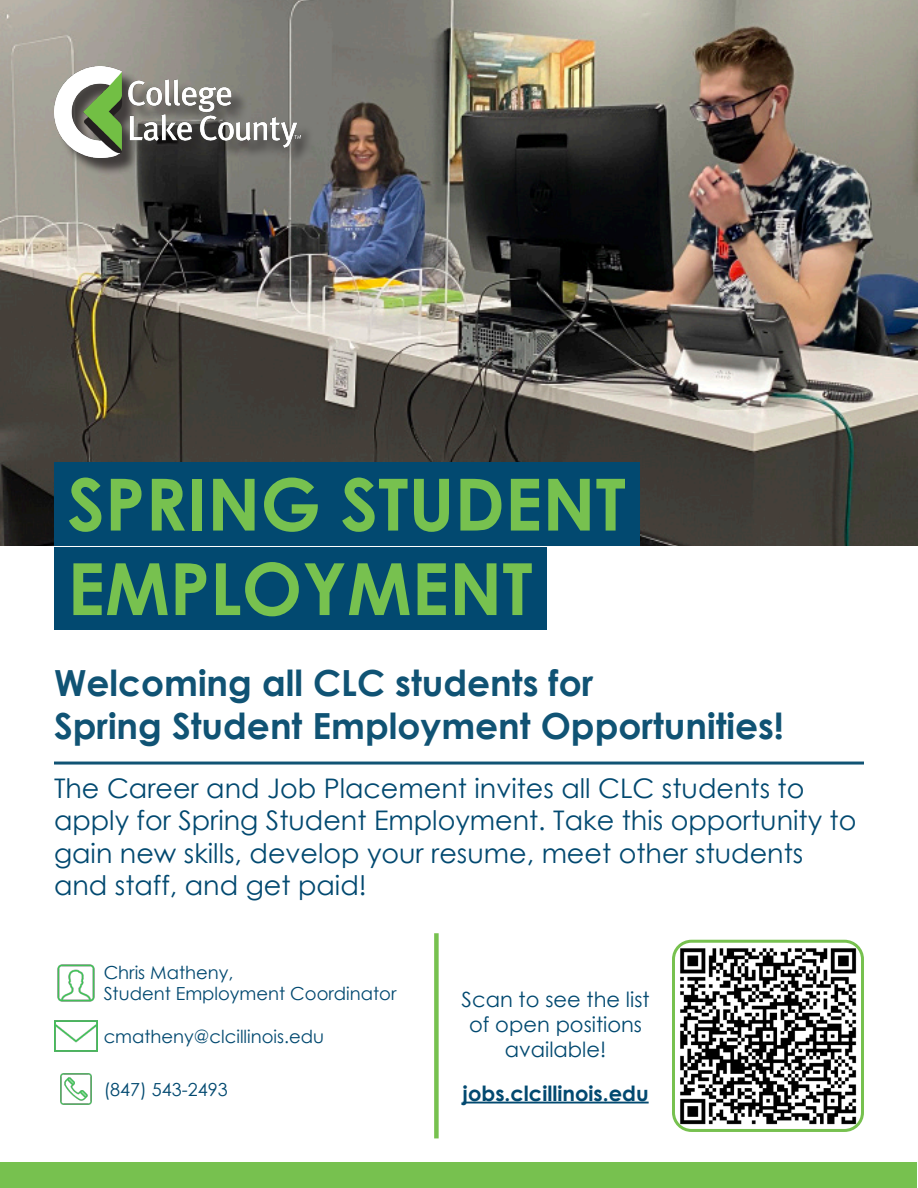
<style>
.page{position:relative;width:918px;height:1188px;background:#fff}
.page>*{position:absolute;margin:0;border:0;box-sizing:border-box;transform-origin:0 0}
.t1{font:700 72px "Century Gothic";color:#77c14f}
.t2{font:700 36px/43.2px "Century Gothic";color:#105374}
.t3{font:27px/32.4px "Century Gothic";color:#024970}
.t4{font:21px/25.2px "Century Gothic";color:#024970;text-align:center}
.t5{font:700 21px "Century Gothic";color:#024970}
.t6{font:18px "Century Gothic";color:#024970}
</style>
<div class="page">
<img style="left:0;top:0;width:918px;height:545px">
<div style="left:54px;top:462px;width:585px;height:83px;background:#024970"></div>
<div style="left:54px;top:547px;width:492px;height:82px;background:#024970"></div>
<hr style="left:54px;top:762px;width:810px;height:3px;background:#105374">
<img style="left:57px;top:964px;width:38px;height:38px">
<img style="left:54px;top:1020px;width:43px;height:32px">
<img style="left:60px;top:1073px;width:32px;height:32px">
<div style="left:56px;top:69px;width:262px;height:108px;background:#231f20;opacity:.75"></div>
<img style="left:54px;top:66px;width:246px;height:92px">
<hr style="left:463px;top:1102px;width:186px;height:1px;background:#024970">
<img style="left:676px;top:941px;width:184px;height:187px">
<div style="left:672px;top:940px;width:192px;height:192px;border:3px solid #77c14f;border-radius:18px"></div>
<div style="left:434px;top:933px;width:5px;height:205px;background:#77c14f"></div>
<div style="left:1px;top:1162px;width:916px;height:25px;background:#77c14f"></div>
<p class="t1" style="left:68px;top:450px;width:560px">SPRING STUDENT</p>
<p class="t1" style="left:68px;top:534px;width:467px">EMPLOYMENT</p>
<p class="t2" style="left:54px;top:659px;width:732px">Welcoming all CLC students for<br>Spring Student Employment Opportunities!</p>
<p class="t3" style="left:54px;top:771px;width:804px">The Career and Job Placement invites all CLC students to apply for Spring Student Employment. Take this opportunity to gain new skills, develop your resume, meet other students</p>
<p class="t3" style="left:54px;top:869px;width:314px">and staff, and get paid!</p>
<p class="t6" style="left:104px;top:960px;width:131px">Chris Matheny,</p>
<p class="t6" style="left:104px;top:981px;width:294px">Student Employment Coordinator</p>
<p class="t6" style="left:104px;top:1024px;width:222px">cmatheny@clcillinois.edu</p>
<p class="t6" style="left:104px;top:1076px;width:125px">(847) 543-2493</p>
<p class="t4" style="left:462px;top:986px;width:190px">Scan to see the list of open positions available!</p>
<p class="t5" style="left:463px;top:1077px;width:188px">jobs.clcillinois.edu</p>
</div>
